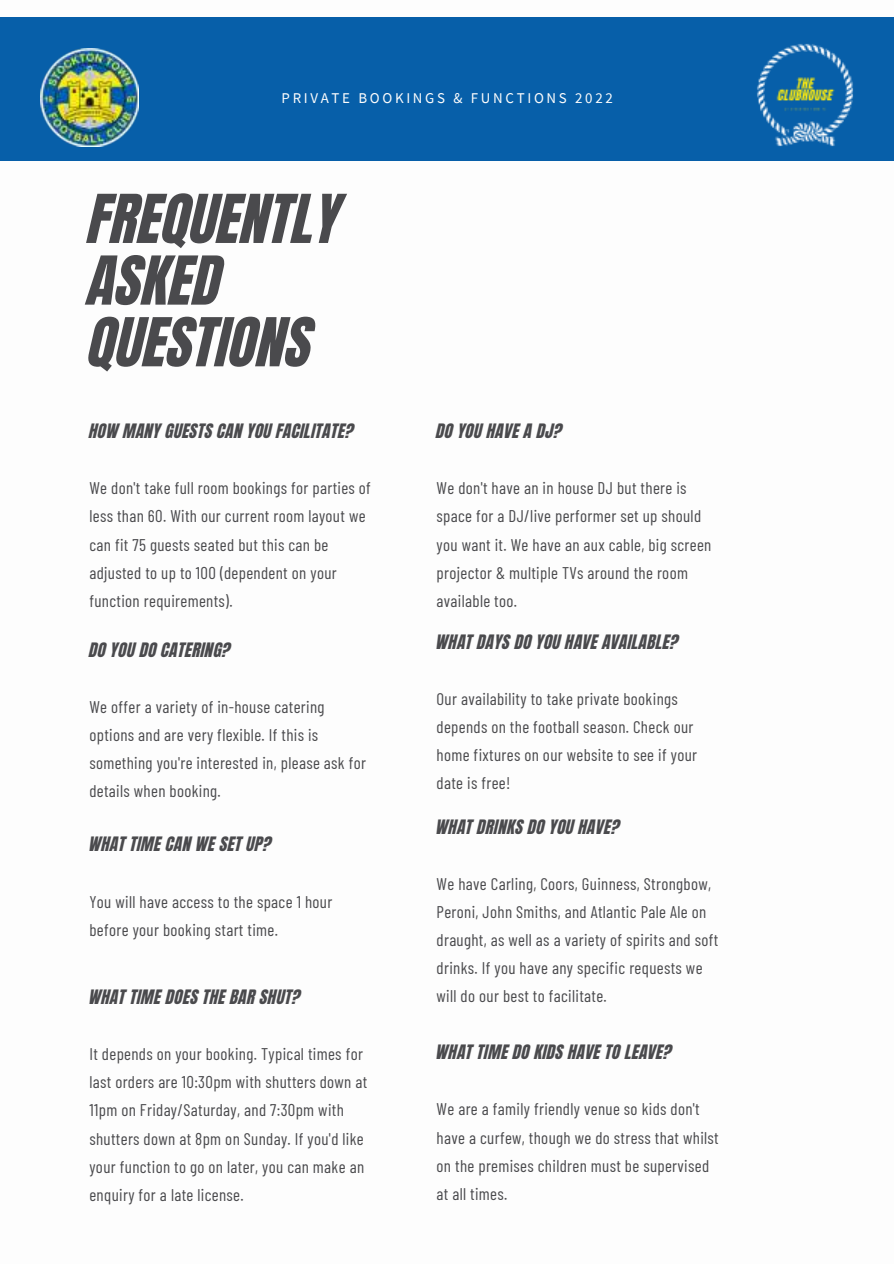
<style>
.page{position:relative;width:894px;height:1264px;background:#fff}
.page>*{position:absolute;margin:0;border:0;box-sizing:border-box;transform-origin:0 0}
.t1{font:57.3px/61.7px "CA Generated";color:#4a4a4d}
.t2{font:16.95px/28px "Barlow Condensed";letter-spacing:.02em;color:#4a4a4d}
.t3{font:16.95px "CA Generated";letter-spacing:.02em;color:#4a4a4d}
.t4{font:14.85px "Source Sans Pro";letter-spacing:.18em;color:#fdfdfd}
</style>
<div class="page">
<div style="left:0;top:18px;width:893px;height:143px;background:#075fa9"></div>
<img style="left:757px;top:43px;width:96px;height:104px">
<img style="left:40px;top:48px;width:98px;height:98px">
<p class="t4" style="left:281px;top:89px;width:333px">PRIVATE BOOKINGS &amp; FUNCTIONS 2022</p>
<h1 class="t1" style="left:89px;top:192px;width:254px">FREQUENTLY<br>ASKED<br>QUESTIONS</h1>
<p class="t3" style="left:89px;top:422px;width:266px">HOW MANY GUESTS CAN YOU FACILITATE?</p>
<p class="t2" style="left:89px;top:473px;width:283px">We don't take full room bookings for parties of less than 60. With our current room layout we can fit 75 guests seated but this can be adjusted to up to 100 (dependent on your function requirements).</p>
<p class="t3" style="left:89px;top:641px;width:143px">DO YOU DO CATERING?</p>
<p class="t2" style="left:89px;top:691px;width:278px">We offer a variety of in-house catering options and are very flexible. If this is something you're interested in, please ask for details when booking.</p>
<p class="t3" style="left:89px;top:835px;width:184px">WHAT TIME CAN WE SET UP?</p>
<p class="t2" style="left:89px;top:886px;width:244px">You will have access to the space 1 hour before your booking start time.</p>
<p class="t3" style="left:436px;top:422px;width:127px">DO YOU HAVE A DJ?</p>
<p class="t2" style="left:436px;top:473px;width:276px">We don't have an in house DJ but there is space for a DJ/live performer set up should you want it. We have an aux cable, big screen projector &amp; multiple TVs around the room available too.</p>
<p class="t3" style="left:436px;top:633px;width:244px">WHAT DAYS DO YOU HAVE AVAILABLE?</p>
<p class="t2" style="left:436px;top:683px;width:262px">Our availability to take private bookings depends on the football season. Check our home fixtures on our website to see if your date is free!</p>
<p class="t3" style="left:436px;top:818px;width:185px">WHAT DRINKS DO YOU HAVE?</p>
<p class="t2" style="left:436px;top:868px;width:283px">We have Carling, Coors, Guinness, Strongbow, Peroni, John Smiths, and Atlantic Pale Ale on draught, as well as a variety of spirits and soft drinks. If you have any specific requests we</p>
<p class="t3" style="left:89px;top:988px;width:213px">WHAT TIME DOES THE BAR SHUT?</p>
<p class="t2" style="left:436px;top:980px;width:172px">will do our best to facilitate.</p>
<p class="t2" style="left:89px;top:1038px;width:279px">It depends on your booking. Typical times for last orders are 10:30pm with shutters down at 11pm on Friday/Saturday, and 7:30pm with shutters down at 8pm on Sunday. If you'd like your function to go on later, you can make an enquiry for a late license.</p>
<p class="t3" style="left:436px;top:1043px;width:237px">WHAT TIME DO KIDS HAVE TO LEAVE?</p>
<p class="t2" style="left:436px;top:1093px;width:283px">We are a family friendly venue so kids don't have a curfew, though we do stress that whilst on the premises children must be supervised at all times.</p>
</div>
